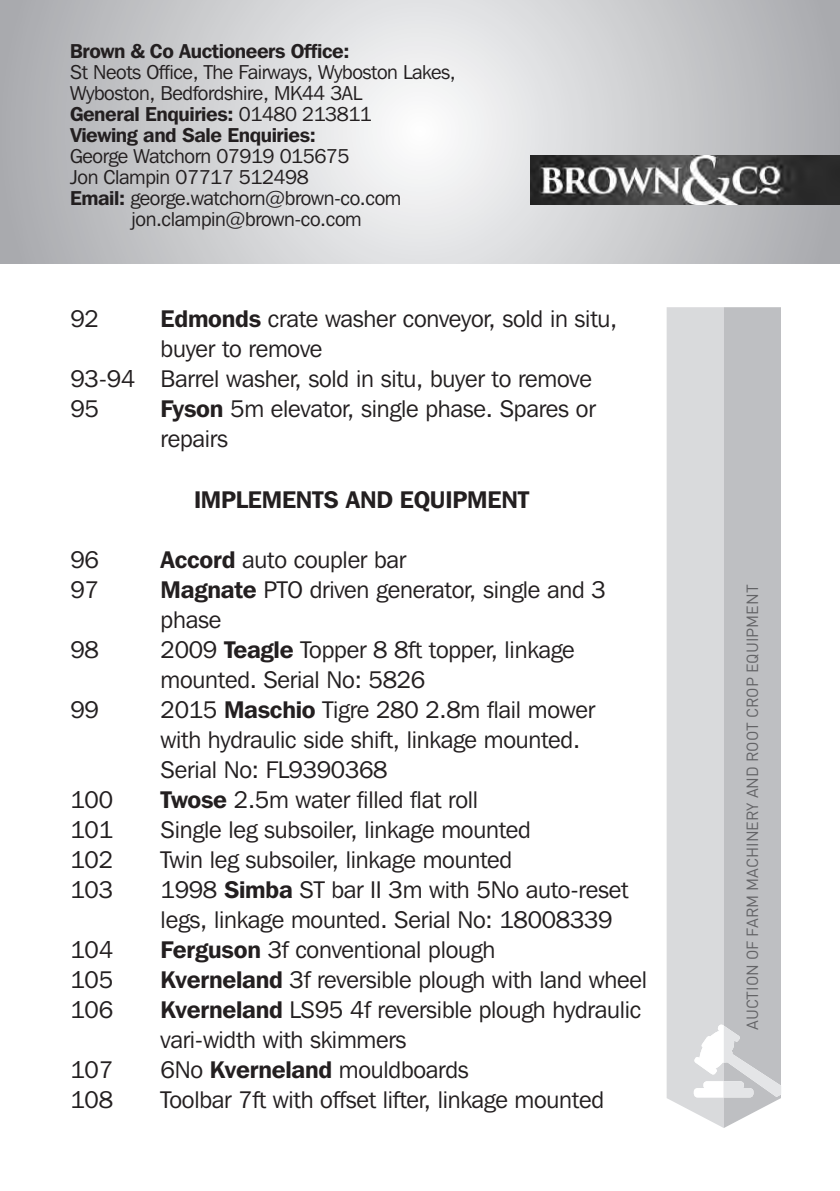
<style>
.page{position:relative;width:840px;height:1191px;background:#fff}
.page>*{position:absolute;margin:0;border:0;box-sizing:border-box;transform-origin:0 0}
.t1{font:24px/30px "Franklin Gothic IT Cby BT";letter-spacing:-.01em;color:#231f20}
.t2{font:600 24px "Franklin Gothic IT Cby BT";letter-spacing:-.01em;color:#231f20}
.t3{font:20px/21px "Franklin Gothic IT Cby BT";letter-spacing:-.02em;color:#231f20}
.t4{font:600 20px "Franklin Gothic IT Cby BT";letter-spacing:-.02em;color:#231f20}
.t5{font:16px "DIN";color:#636366}
.s1{font-weight:600}
</style>
<div class="page">
<div style="left:666px;top:307px;width:57px;height:821px;background:#d9dadc"></div>
<div style="left:723px;top:307px;width:57px;height:821px;background:#bebfc2"></div>
<svg style="left:693px;top:1024px;width:87px;height:73px"></svg>
<img style="left:530px;top:155px;width:309px;height:50px">
<p class="t4" style="left:70px;top:39px;width:281px">Brown &amp; Co Auctioneers Office:</p>
<p class="t3" style="left:70px;top:62px;width:387px">St Neots Office, The Fairways, Wyboston Lakes, Wyboston, Bedfordshire, MK44 3AL<br><span class="s1">General Enquiries:</span> 01480 213811<br><span class="s1">Viewing and Sale Enquiries:</span></p>
<p class="t3" style="left:70px;top:146px;width:281px">George Watchorn 07919 015675</p>
<p class="t3" style="left:70px;top:167px;width:240px">Jon Clampin 07717 512498</p>
<p class="t3" style="left:70px;top:188px;width:332px"><span class="s1">Email:</span> george.watchorn@brown-co.com</p>
<p class="t3" style="left:131px;top:209px;width:231px">jon.clampin@brown-co.com</p>
<p class="t1" style="left:70px;top:304px;width:30px">92</p>
<p class="t1" style="left:160px;top:304px;width:458px"><span class="s1">Edmonds</span> crate washer conveyor, sold in situ,</p>
<p class="t1" style="left:160px;top:334px;width:163px">buyer to remove</p>
<p class="t1" style="left:70px;top:364px;width:522px">93-94 Barrel washer, sold in situ, buyer to remove</p>
<p class="t1" style="left:70px;top:394px;width:30px">95</p>
<p class="t1" style="left:160px;top:394px;width:436px"><span class="s1">Fyson</span> 5m elevator, single phase. Spares or repairs</p>
<p class="t2" style="left:194px;top:484px;width:336px">IMPLEMENTS AND EQUIPMENT</p>
<p class="t1" style="left:70px;top:544px;width:30px">96</p>
<p class="t1" style="left:160px;top:544px;width:247px"><span class="s1">Accord</span> auto coupler bar</p>
<p class="t1" style="left:70px;top:574px;width:30px">97</p>
<p class="t1" style="left:160px;top:574px;width:446px"><span class="s1">Magnate</span> PTO driven generator, single and 3 phase</p>
<p class="t1" style="left:70px;top:634px;width:30px">98</p>
<p class="t1" style="left:160px;top:634px;width:415px">2009 <span class="s1">Teagle</span> Topper 8 8ft topper, linkage mounted. Serial No: 5826</p>
<p class="t1" style="left:70px;top:694px;width:30px">99</p>
<p class="t1" style="left:160px;top:694px;width:435px">2015 <span class="s1">Maschio</span> Tigre 280 2.8m flail mower with hydraulic side shift, linkage mounted.<br>Serial No: FL9390368</p>
<p class="t1" style="left:70px;top:784px;width:44px">100</p>
<p class="t1" style="left:160px;top:784px;width:319px"><span class="s1">Twose</span> 2.5m water filled flat roll</p>
<p class="t1" style="left:70px;top:814px;width:44px">101</p>
<p class="t1" style="left:160px;top:814px;width:371px">Single leg subsoiler, linkage mounted</p>
<p class="t1" style="left:70px;top:844px;width:44px">102</p>
<p class="t1" style="left:160px;top:844px;width:353px">Twin leg subsoiler, linkage mounted</p>
<p class="t1" style="left:70px;top:874px;width:44px">103</p>
<p class="t1" style="left:160px;top:874px;width:469px">1998 <span class="s1">Simba</span> ST bar II 3m with 5No auto-reset legs, linkage mounted. Serial No: 18008339</p>
<p class="t1" style="left:70px;top:934px;width:44px">104</p>
<p class="t1" style="left:160px;top:934px;width:336px"><span class="s1">Ferguson</span> 3f conventional plough</p>
<p class="t1" style="left:70px;top:964px;width:44px">105</p>
<p class="t1" style="left:160px;top:964px;width:487px"><span class="s1">Kverneland</span> 3f reversible plough with land wheel</p>
<p class="t1" style="left:70px;top:994px;width:44px">106</p>
<p class="t1" style="left:160px;top:994px;width:482px"><span class="s1">Kverneland</span> LS95 4f reversible plough hydraulic vari-width with skimmers</p>
<p class="t1" style="left:70px;top:1054px;width:44px">107</p>
<p class="t1" style="left:160px;top:1054px;width:309px">6No <span class="s1">Kverneland</span> mouldboards</p>
<p class="t1" style="left:70px;top:1084px;width:44px">108</p>
<p class="t1" style="left:160px;top:1084px;width:445px">Toolbar 7ft with offset lifter, linkage mounted</p>
<p class="t5" style="left:741px;top:1030px;width:447px;rotate:-90deg">AUCTION OF FARM MACHINERY AND ROOT CROP EQUIPMENT</p>
</div>
